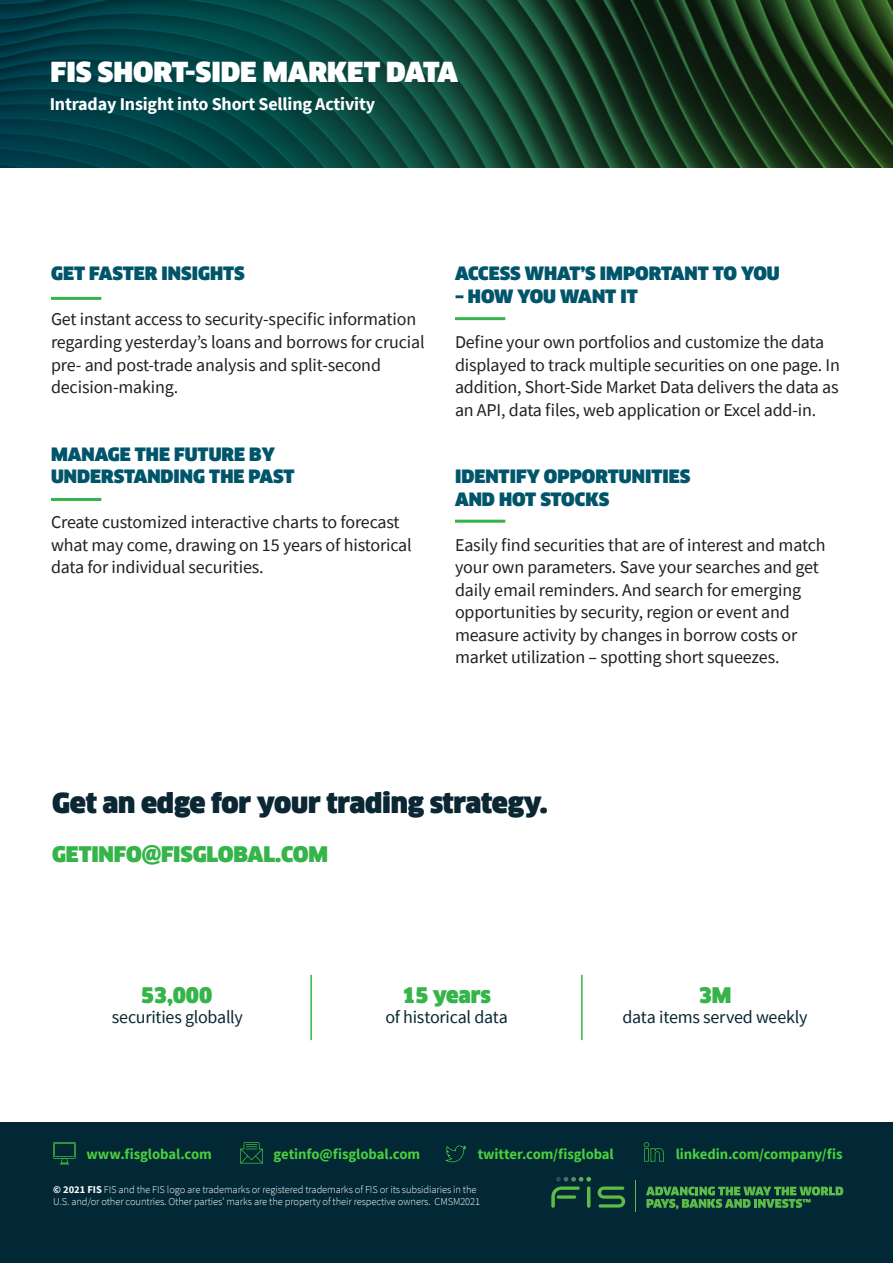
<style>
.page{position:relative;width:893px;height:1263px;background:#fff}
.page>*{position:absolute;margin:0;border:0;box-sizing:border-box;transform-origin:0 0}
.BODY__Internal_pages{font:900 27px "Clan Offc Pro";letter-spacing:-.01em;color:#0a2733}
.BODY__Internal_pages-2{font:900 27px "Clan Offc Pro";color:#fff}
.BODY__Internal_pages-3{font:900 21px "Clan Offc Pro";letter-spacing:-.01em;color:#35b44a}
.BODY__Internal_pages-4{font:18px/22.5px "Source Sans Pro";letter-spacing:-.01em;color:#231f20}
.A_HEAD__Heading_leve{font:900 18px/22.5px "Clan Offc Pro";color:#00556a}
.BODY{font:18px "Source Sans Pro";letter-spacing:-.015em;color:#0a2733}
.t1{font:700 18px "Source Sans Pro";letter-spacing:-.01em;color:#fff}
.t2{font:700 14.7px "Source Sans Pro";letter-spacing:-.01em;color:#4bcd3e}
.t3{font:300 10.5px/12.6px "Source Sans Pro";letter-spacing:-.01em;color:#fff}
.s1{font-weight:700}
</style>
<div class="page">
<svg style="left:0;top:0;width:893px;height:168px;background:#0e3f33"></svg>
<div style="left:0;top:1122px;width:893px;height:141px;background:#012834"></div>
<svg style="left:53px;top:1142px;width:23px;height:22px"></svg>
<svg style="left:445px;top:1145px;width:21px;height:17px"></svg>
<svg style="left:644px;top:1142px;width:20px;height:19px"></svg>
<svg style="left:240px;top:1142px;width:23px;height:21px"></svg>
<svg style="left:598px;top:1186px;width:27px;height:21px"></svg>
<svg style="left:551px;top:1177px;width:40px;height:31px"></svg>
<svg style="left:557px;top:1195px;width:19px;height:4px"></svg>
<hr style="left:587px;top:1186px;width:3px;height:22px;background:#5dbb46;border-radius:2px">
<hr style="left:635px;top:1180px;width:1px;height:32px;background:#5dbb46">
<svg style="left:646px;top:1186px;width:197px;height:23px"></svg>
<hr style="left:51px;top:297px;width:50px;height:3px;background:#35b44a">
<hr style="left:51px;top:498px;width:50px;height:3px;background:#35b44a">
<hr style="left:455px;top:317px;width:50px;height:3px;background:#35b44a">
<hr style="left:455px;top:520px;width:50px;height:3px;background:#35b44a">
<hr style="left:310px;top:975px;width:2px;height:65px;background:#35b44a">
<hr style="left:581px;top:975px;width:2px;height:65px;background:#35b44a">
<p class="BODY__Internal_pages-2" style="left:50px;top:57px;width:409px">FIS SHORT-SIDE MARKET DATA</p>
<p class="t1" style="left:50px;top:92px;width:327px">Intraday Insight into Short Selling Activity</p>
<p class="A_HEAD__Heading_leve" style="left:51px;top:263px;width:195px">GET FASTER INSIGHTS</p>
<p class="BODY__Internal_pages-4" style="left:51px;top:308px;width:375px">Get instant access to security-specific information regarding yesterday’s loans and borrows for crucial pre- and post-trade analysis and split-second decision-making.</p>
<p class="A_HEAD__Heading_leve" style="left:51px;top:443px;width:245px">MANAGE THE FUTURE BY<br>UNDERSTANDING THE PAST</p>
<p class="BODY__Internal_pages-4" style="left:51px;top:511px;width:362px">Create customized interactive charts to forecast what may come, drawing on 15 years of historical data for individual securities.</p>
<p class="A_HEAD__Heading_leve" style="left:455px;top:263px;width:326px">ACCESS WHAT’S IMPORTANT TO YOU</p>
<p class="A_HEAD__Heading_leve" style="left:455px;top:285px;width:184px">– HOW YOU WANT IT</p>
<p class="BODY__Internal_pages-4" style="left:455px;top:331px;width:387px">Define your own portfolios and customize the data displayed to track multiple securities on one page. In addition, Short-Side Market Data delivers the data as an API, data files, web application or Excel add-in.</p>
<p class="A_HEAD__Heading_leve" style="left:455px;top:465px;width:237px">IDENTIFY OPPORTUNITIES<br>AND HOT STOCKS</p>
<p class="BODY__Internal_pages-4" style="left:455px;top:533px;width:372px">Easily find securities that are of interest and match your own parameters. Save your searches and get daily email reminders. And search for emerging opportunities by security, region or event and measure activity by changes in borrow costs or market utilization – spotting short squeezes.</p>
<p class="BODY__Internal_pages" style="left:52px;top:787px;width:497px">Get an edge for your trading strategy.</p>
<p class="BODY__Internal_pages-3" style="left:52px;top:842px;width:277px">GETINFO@FISGLOBAL.COM</p>
<p class="BODY__Internal_pages-3" style="left:141px;top:983px;width:73px">53,000</p>
<p class="BODY__Internal_pages-3" style="left:402px;top:983px;width:91px">15 years</p>
<p class="BODY__Internal_pages-3" style="left:699px;top:983px;width:34px">3M</p>
<p class="BODY" style="left:112px;top:1006px;width:133px">securities globally</p>
<p class="BODY" style="left:385px;top:1006px;width:124px">of historical data</p>
<p class="BODY" style="left:623px;top:1006px;width:186px">data items served weekly</p>
<p class="t2" style="left:86px;top:1144px;width:127px">www.fisglobal.com</p>
<p class="t2" style="left:273px;top:1144px;width:148px">getinfo@fisglobal.com</p>
<p class="t2" style="left:478px;top:1144px;width:138px">twitter.com/fisglobal</p>
<p class="t2" style="left:676px;top:1144px;width:168px">linkedin.com/company/fis</p>
<p class="t3" style="left:53px;top:1183px;width:428px"><span class="s1">© 2021 FIS</span> FIS and the FIS logo are trademarks or registered trademarks of FIS or its subsidiaries in the<br>U.S. and/or other countries. Other parties’ marks are the property of their respective owners. CMSM2021</p>
</div>
